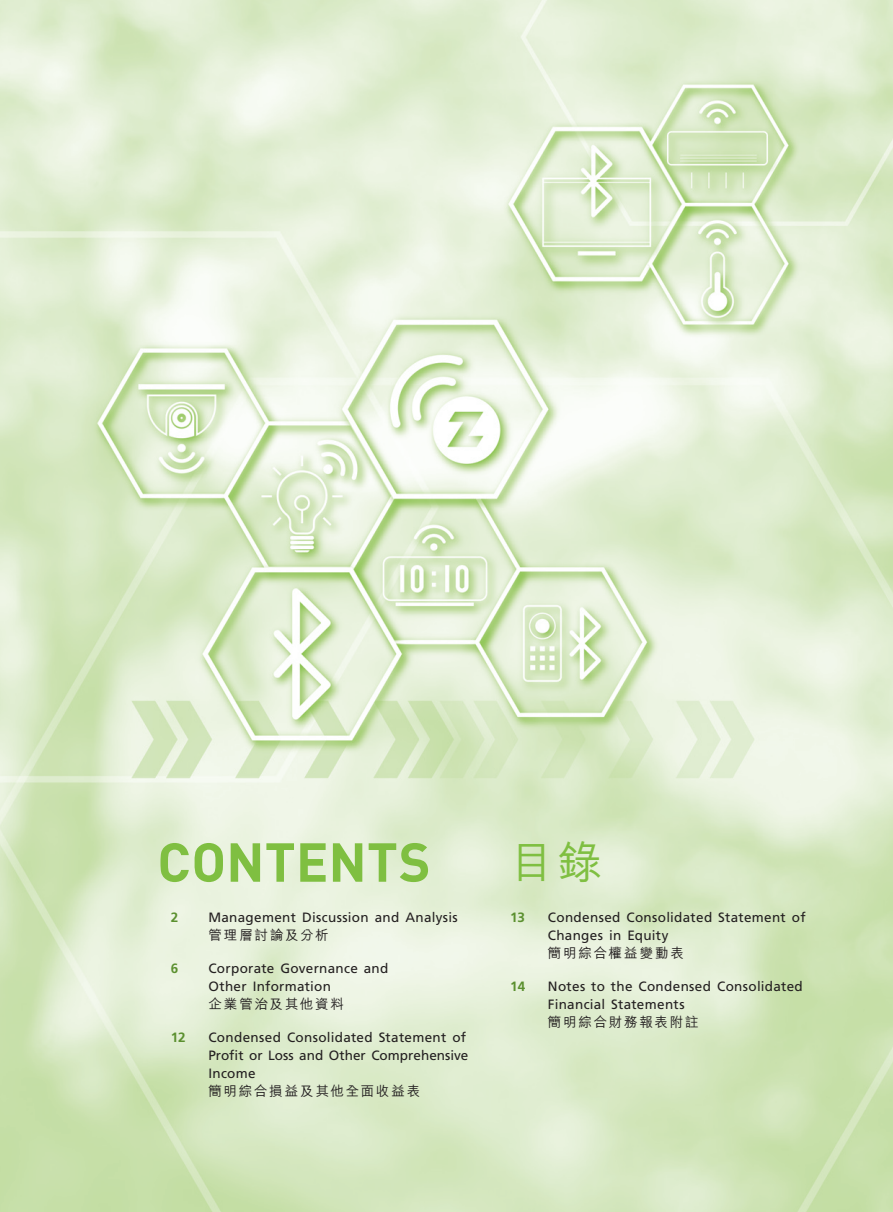
<style>
.page{position:relative;width:893px;height:1212px;background:#fff}
.page>*{position:absolute;margin:0;border:0;box-sizing:border-box;transform-origin:0 0}
._01_Body_Text{font:700 54px "DIN Pro";letter-spacing:.005em;color:#7fbf41}
._01_Body_Text-2{font:500 45px "M Hei HK";color:#7fbf41}
._01_Body_Text-3{font:13.5px/18px "Frutiger LT Std";letter-spacing:.02em;color:#231f20}
._01_Body_Text-4{font:700 13.5px "Frutiger LT Std";color:#5b902f}
.s1{font-family:"M Hei HK";font-weight:500}
</style>
<div class="page">
<img style="left:0;top:0;width:893px;height:1212px">
<p class="_01_Body_Text" style="left:157px;top:825px;width:275px">CONTENTS</p>
<p class="_01_Body_Text-2" style="left:510px;top:830px;width:93px">目錄</p>
<p class="_01_Body_Text-4" style="left:171px;top:909px;width:9px">2</p>
<p class="_01_Body_Text-3" style="left:208px;top:908px;width:251px">Management Discussion and Analysis<span class="s1">管理層討論及分析</span></p>
<p class="_01_Body_Text-4" style="left:171px;top:960px;width:9px">6</p>
<p class="_01_Body_Text-3" style="left:208px;top:959px;width:182px">Corporate Governance and<br>Other Information<br><span class="s1">企業管治及其他資料</span></p>
<p class="_01_Body_Text-4" style="left:171px;top:1029px;width:16px">12</p>
<p class="_01_Body_Text-3" style="left:208px;top:1028px;width:261px">Condensed Consolidated Statement of<br>Profit or Loss and Other Comprehensive<br>Income<br><span class="s1">簡明綜合損益及其他全面收益表</span></p>
<p class="_01_Body_Text-4" style="left:510px;top:909px;width:16px">13</p>
<p class="_01_Body_Text-3" style="left:548px;top:908px;width:259px">Condensed Consolidated Statement of<br>Changes in Equity<br><span class="s1">簡明綜合權益變動表</span></p>
<p class="_01_Body_Text-4" style="left:510px;top:978px;width:16px">14</p>
<p class="_01_Body_Text-3" style="left:548px;top:977px;width:256px">Notes to the Condensed Consolidated<br>Financial Statements<br><span class="s1">簡明綜合財務報表附註</span></p>
</div>
